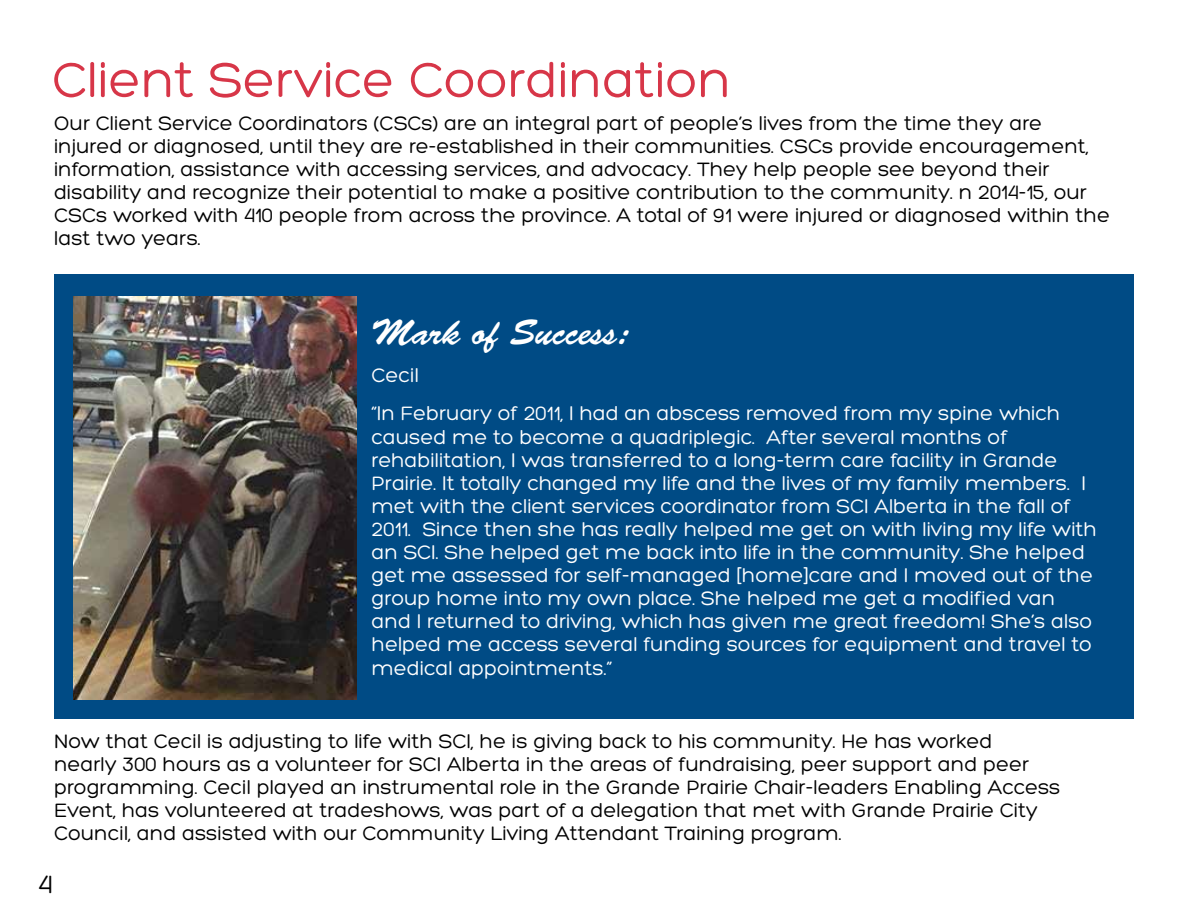
<style>
.page{position:relative;width:1188px;height:918px;background:#fff}
.page>*{position:absolute;margin:0;border:0;box-sizing:border-box;transform-origin:0 0}
.t1{font:52.5px "Hero";color:#d73648}
.t2{font:36px "Brush Script Std";color:#fff}
.t3{font:27px "Hero";color:#000}
.t4{font:21px/23.1px "Hero";color:#000}
.t5{font:21px/23.1px "Hero";color:#fff}
</style>
<div class="page">
<div style="left:55px;top:274px;width:1079px;height:444px;background:#004b85"></div>
<img style="left:74px;top:297px;width:282px;height:402px">
<h1 class="t1" style="left:52px;top:53px;width:681px">Client Service Coordination</h1>
<p class="t4" style="left:54px;top:111px;width:1058px">Our Client Service Coordinators (CSCs) are an integral part of people’s lives from the time they are injured or diagnosed, until they are re-established in their communities. CSCs provide encouragement, information, assistance with accessing services, and advocacy. They help people see beyond their disability and recognize their potential to make a positive contribution to the community. n 2014-15, our CSCs worked with 410 people from across the province. A total of 91 were injured or diagnosed within the last two years.</p>
<h2 class="t2" style="left:372px;top:313px;width:258px">Mark of Success:</h2>
<p class="t5" style="left:372px;top:357px;width:690px;line-height:38.1px">Cecil<br>“In February of 2011, I had an abscess removed from my spine which</p>
<p class="t5" style="left:372px;top:425px;width:727px">caused me to become a quadriplegic. After several months of rehabilitation, I was transferred to a long-term care facility in Grande Prairie. It totally changed my life and the lives of my family members. I met with the client services coordinator from SCI Alberta in the fall of 2011. Since then she has really helped me get on with living my life with an SCI. She helped get me back into life in the community. She helped get me assessed for self-managed [home]care and I moved out of the group home into my own place. She helped me get a modified van and I returned to driving, which has given me great freedom! She’s also helped me access several funding sources for equipment and travel to medical appointments.”</p>
<p class="t4" style="left:54px;top:730px;width:1008px">Now that Cecil is adjusting to life with SCI, he is giving back to his community. He has worked<br>nearly 300 hours as a volunteer for SCI Alberta in the areas of fundraising, peer support and peer programming. Cecil played an instrumental role in the Grande Prairie Chair-leaders Enabling Access Event, has volunteered at tradeshows, was part of a delegation that met with Grande Prairie City Council, and assisted with our Community Living Attendant Training program.</p>
<p class="t3" style="left:39px;top:870px;width:15px">4</p>
</div>
